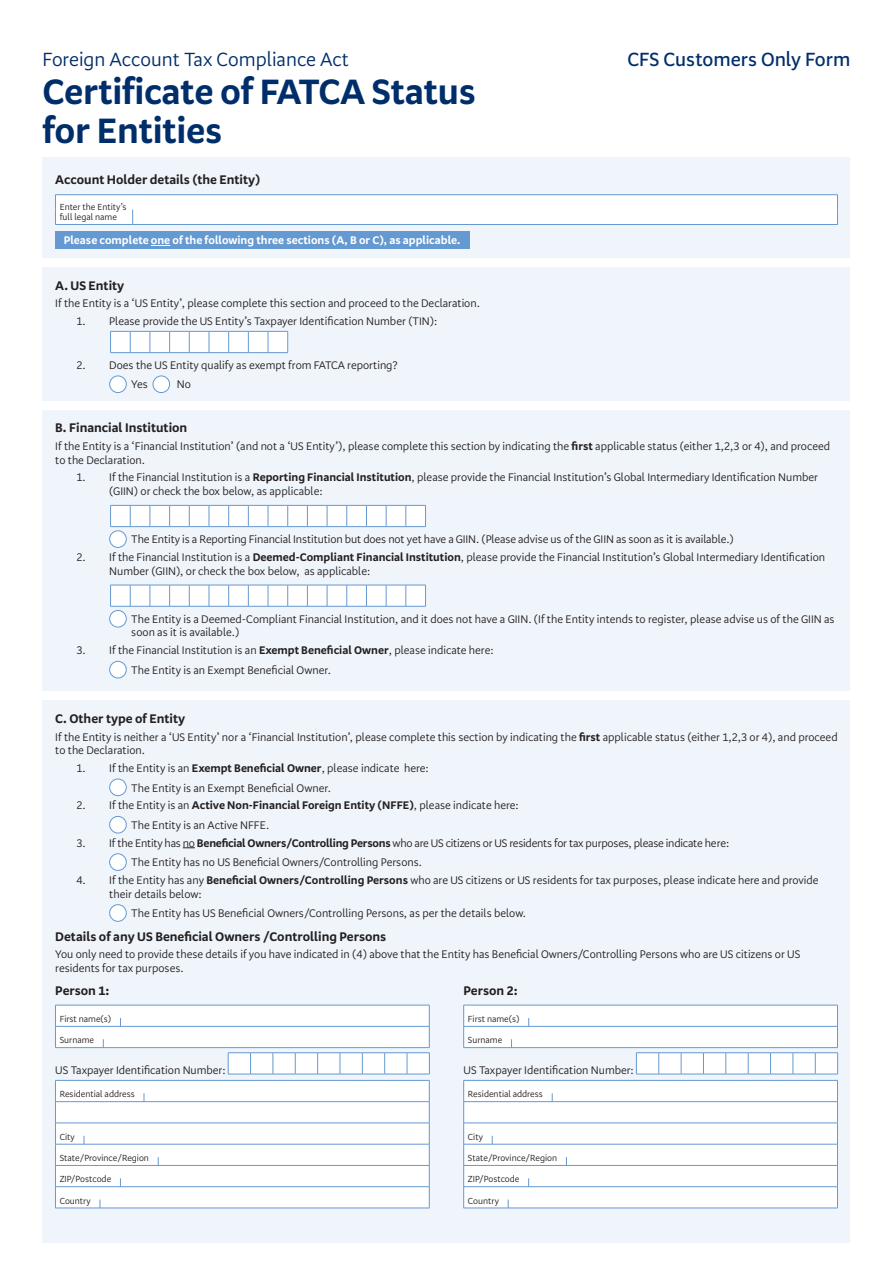
<style>
.page{position:relative;width:893px;height:1263px;background:#fff}
.page>*{position:absolute;margin:0;border:0;box-sizing:border-box;transform-origin:0 0}
.TOP__Head{font:700 36px/39px "Serrano Pro";letter-spacing:-.01em;color:#002e6b}
.TOP__Sub-head{font:19.5px "Serrano Pro";color:#002e6b}
.TOP__Sub-head-2{font:600 19.5px "Serrano Pro";color:#002e6b}
.FORM__Sub-head_1{font:700 12.75px "Serrano Pro";color:#231f20}
.FORM__Body_text{font:11.25px/13.5px "Serrano Pro";color:#231f20}
.FORM__Body_text-2{font:11.25px/19.6px "Serrano Pro";letter-spacing:-.02em;color:#231f20}
.FORM__Sub-head_2{font:700 11.25px "Serrano Pro";color:#fff}
.FORM__Small_print{font:9px/10.5px "Serrano Pro";color:#231f20}
.s1{font-weight:700}
</style>
<div class="page">
<div style="left:43px;top:157px;width:807px;height:1086px;background:#eff5fb"></div>
<div style="left:37px;top:258px;width:818px;height:9px;background:#fff"></div>
<div style="left:37px;top:401px;width:818px;height:9px;background:#fff"></div>
<hr style="left:55px;top:194px;width:78px;height:1px;background:#6599d1">
<hr style="left:133px;top:194px;width:705px;height:1px;background:#6599d1">
<div style="left:55px;top:195px;width:783px;height:29px;background:#fff"></div>
<hr style="left:55px;top:224px;width:78px;height:1px;background:#6599d1">
<hr style="left:133px;top:224px;width:705px;height:1px;background:#6599d1">
<svg style="left:110px;top:331px;width:178px;height:22px"></svg>
<div style="left:110px;top:376px;width:16px;height:17px;background:#fff;border-radius:50%"></div>
<div style="left:109px;top:376px;width:18px;height:17px;border:1px solid #6599d1;border-radius:50%"></div>
<div style="left:153px;top:376px;width:17px;height:17px;background:#fff;border-radius:50%"></div>
<div style="left:153px;top:376px;width:17px;height:17px;border:1px solid #6599d1;border-radius:50%"></div>
<svg style="left:110px;top:505px;width:316px;height:22px"></svg>
<div style="left:110px;top:531px;width:16px;height:16px;background:#fff;border-radius:50%"></div>
<div style="left:109px;top:530px;width:18px;height:18px;border:1px solid #6599d1;border-radius:50%"></div>
<svg style="left:110px;top:585px;width:316px;height:22px"></svg>
<div style="left:110px;top:610px;width:16px;height:17px;background:#fff;border-radius:50%"></div>
<div style="left:109px;top:610px;width:18px;height:17px;border:1px solid #6599d1;border-radius:50%"></div>
<div style="left:110px;top:661px;width:16px;height:17px;background:#fff;border-radius:50%"></div>
<div style="left:109px;top:661px;width:18px;height:17px;border:1px solid #6599d1;border-radius:50%"></div>
<div style="left:55px;top:231px;width:415px;height:18px;background:#6599d1"></div>
<svg style="left:151px;top:245px;width:19px;height:1px"></svg>
<svg style="left:183px;top:847px;width:12px;height:1px"></svg>
<div style="left:110px;top:779px;width:16px;height:17px;background:#fff;border-radius:50%"></div>
<div style="left:109px;top:779px;width:18px;height:17px;border:1px solid #6599d1;border-radius:50%"></div>
<div style="left:110px;top:816px;width:16px;height:17px;background:#fff;border-radius:50%"></div>
<div style="left:109px;top:816px;width:18px;height:17px;border:1px solid #6599d1;border-radius:50%"></div>
<div style="left:110px;top:854px;width:16px;height:16px;background:#fff;border-radius:50%"></div>
<div style="left:109px;top:853px;width:18px;height:18px;border:1px solid #6599d1;border-radius:50%"></div>
<div style="left:110px;top:905px;width:16px;height:16px;background:#fff;border-radius:50%"></div>
<div style="left:109px;top:904px;width:18px;height:18px;border:1px solid #6599d1;border-radius:50%"></div>
<hr style="left:55px;top:1208px;width:374px;height:1px;background:#6599d1">
<svg style="left:55px;top:1005px;width:375px;height:203px"></svg>
<hr style="left:463px;top:1208px;width:375px;height:1px;background:#6599d1">
<svg style="left:463px;top:1005px;width:375px;height:203px"></svg>
<div style="left:37px;top:691px;width:819px;height:8px;background:#fff"></div>
<p class="TOP__Sub-head" style="left:43px;top:49px;width:308px">Foreign Account Tax Compliance Act</p>
<p class="TOP__Head" style="left:43px;top:73px;width:435px">Certificate of FATCA Status for Entities</p>
<p class="FORM__Sub-head_1" style="left:55px;top:172px;width:206px">Account Holder details (the Entity)</p>
<p class="FORM__Small_print" style="left:60px;top:202px;width:68px">Enter the Entity’s full legal name</p>
<p class="FORM__Sub-head_2" style="left:64px;top:234px;width:398px">Please complete one of the following three sections (A, B or C), as applicable.</p>
<p class="TOP__Sub-head-2" style="left:627px;top:49px;width:225px">CFS Customers Only Form</p>
<p class="FORM__Sub-head_1" style="left:55px;top:278px;width:71px">A. US Entity</p>
<p class="FORM__Body_text" style="left:55px;top:297px;width:426px">If the Entity is a ‘US Entity’, please complete this section and proceed to the Declaration.</p>
<p class="FORM__Body_text" style="left:77px;top:315px;width:362px">1. Please provide the US Entity’s Taxpayer Identification Number (TIN):</p>
<p class="FORM__Body_text" style="left:131px;top:355px;width:268px;line-height:19.6px;text-indent:-55px">2. Does the US Entity qualify as exempt from FATCA reporting?<br>Yes</p>
<p class="FORM__Body_text" style="left:177px;top:378px;width:16px">No</p>
<p class="FORM__Sub-head_1" style="left:55px;top:421px;width:134px">B. Financial Institution</p>
<p class="FORM__Body_text" style="left:55px;top:440px;width:776px">If the Entity is a ‘Financial Institution’ (and not a ‘US Entity’), please complete this section by indicating the <span class="s1">first</span> applicable status (either 1,2,3 or 4), and proceed to the Declaration.</p>
<p class="FORM__Body_text" style="left:109px;top:471px;width:710px;text-indent:-33px">1. If the Financial Institution is a <span class="s1">Reporting Financial Institution</span>, please provide the Financial Institution’s Global Intermediary Identification Number (GIIN) or check the box below, as applicable:</p>
<p class="FORM__Body_text" style="left:131px;top:533px;width:604px">The Entity is a Reporting Financial Institution but does not yet have a GIIN. (Please advise us of the GIIN as soon as it is available.)</p>
<p class="FORM__Body_text" style="left:109px;top:551px;width:717px;text-indent:-33px">2. If the Financial Institution is a <span class="s1">Deemed-Compliant Financial Institution</span>, please provide the Financial Institution’s Global Intermediary Identification<br>Number (GIIN), or check the box below, as applicable:</p>
<p class="FORM__Body_text" style="left:131px;top:613px;width:705px">The Entity is a Deemed-Compliant Financial Institution, and it does not have a GIIN. (If the Entity intends to register, please advise us of the GIIN as soon as it is available.)</p>
<p class="FORM__Body_text" style="left:131px;top:641px;width:364px;line-height:19.6px;text-indent:-55px">3. If the Financial Institution is an <span class="s1">Exempt Beneficial Owner</span>, please indicate here:<br>The Entity is an Exempt Beneficial Owner.</p>
<p class="FORM__Sub-head_1" style="left:55px;top:711px;width:131px">C. Other type of Entity</p>
<p class="FORM__Body_text" style="left:55px;top:730px;width:784px">If the Entity is neither a ‘US Entity’ nor a ‘Financial Institution’, please complete this section by indicating the <span class="s1">first</span> applicable status (either 1,2,3 or 4), and proceed to the Declaration.</p>
<p class="FORM__Body_text" style="left:131px;top:758px;width:299px;line-height:19.6px;text-indent:-55px">1. If the Entity is an <span class="s1">Exempt Beneficial Owner</span>, please indicate here:<br>The Entity is an Exempt Beneficial Owner.</p>
<p class="FORM__Body_text" style="left:131px;top:796px;width:389px;line-height:19.6px;text-indent:-55px">2. If the Entity is an <span class="s1">Active Non-Financial Foreign Entity (NFFE)</span>, please indicate here:<br>The Entity is an Active NFFE.</p>
<p class="FORM__Body_text-2" style="left:131px;top:833px;width:600px;text-indent:-55px">3. If the Entity has no <span class="s1">Beneficial Owners/Controlling Persons</span> who are US citizens or US residents for tax purposes, please indicate here:<br>The Entity has no US Beneficial Owners/Controlling Persons.</p>
<p class="FORM__Body_text" style="left:109px;top:874px;width:711px;text-indent:-33px">4. If the Entity has any <span class="s1">Beneficial Owners/Controlling Persons</span> who are US citizens or US residents for tax purposes, please indicate here and provide their details below:</p>
<p class="FORM__Body_text" style="left:131px;top:907px;width:396px">The Entity has US Beneficial Owners/Controlling Persons, as per the details below.</p>
<p class="FORM__Sub-head_1" style="left:55px;top:929px;width:333px">Details of any US Beneficial Owners /Controlling Persons</p>
<p class="FORM__Body_text" style="left:55px;top:948px;width:747px">You only need to provide these details if you have indicated in (4) above that the Entity has Beneficial Owners/Controlling Persons who are US citizens or US residents for tax purposes.</p>
<p class="FORM__Sub-head_1" style="left:55px;top:983px;width:56px">Person 1:</p>
<p class="FORM__Small_print" style="left:60px;top:1014px;width:53px">First name(s)</p>
<p class="FORM__Small_print" style="left:60px;top:1035px;width:36px">Surname</p>
<p class="FORM__Body_text" style="left:55px;top:1064px;width:172px">US Taxpayer Identification Number:</p>
<p class="FORM__Small_print" style="left:60px;top:1089px;width:77px">Residential address</p>
<p class="FORM__Small_print" style="left:60px;top:1132px;width:17px">City</p>
<p class="FORM__Small_print" style="left:60px;top:1153px;width:91px">State/Province/Region</p>
<p class="FORM__Small_print" style="left:60px;top:1174px;width:53px">ZIP/Postcode</p>
<p class="FORM__Small_print" style="left:60px;top:1196px;width:33px">Country</p>
<p class="FORM__Sub-head_1" style="left:463px;top:983px;width:56px">Person 2:</p>
<p class="FORM__Small_print" style="left:468px;top:1014px;width:53px">First name(s)</p>
<p class="FORM__Small_print" style="left:468px;top:1035px;width:36px">Surname</p>
<p class="FORM__Body_text" style="left:463px;top:1064px;width:172px">US Taxpayer Identification Number:</p>
<p class="FORM__Small_print" style="left:468px;top:1089px;width:77px">Residential address</p>
<p class="FORM__Small_print" style="left:468px;top:1132px;width:17px">City</p>
<p class="FORM__Small_print" style="left:468px;top:1153px;width:91px">State/Province/Region</p>
<p class="FORM__Small_print" style="left:468px;top:1174px;width:53px">ZIP/Postcode</p>
<p class="FORM__Small_print" style="left:468px;top:1196px;width:33px">Country</p>
</div>
